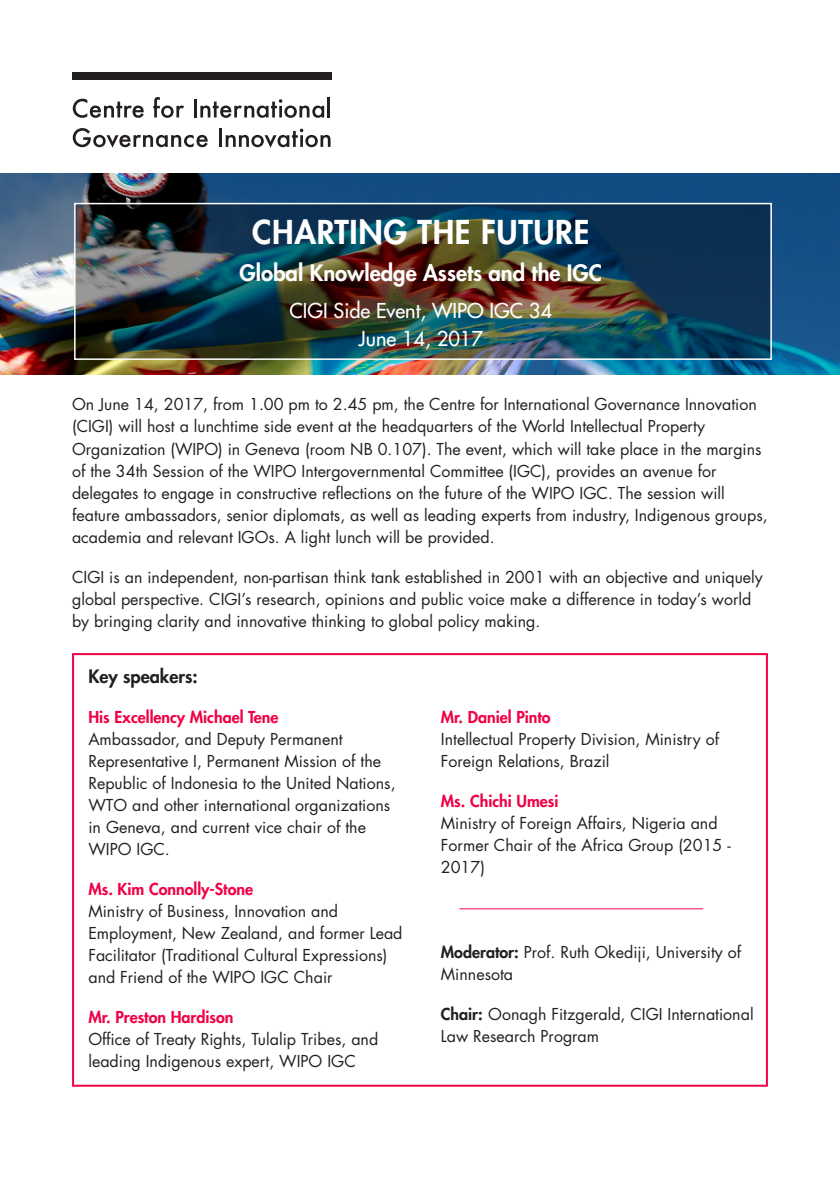
<style>
.page{position:relative;width:840px;height:1191px;background:#fff}
.page>*{position:absolute;margin:0;border:0;box-sizing:border-box;transform-origin:0 0}
.Main_heading{font:800 32px "Futura Std";letter-spacing:.02em;color:#fff}
.Text{font:800 22px "Futura Std";color:#fff}
.Text-2{font:500 20px "Futura Std";color:#fff}
.Heading_2{font:800 18px "Futura Std";color:#231f20}
.Text-3{font:16px/22px "Futura Std";color:#231f20}
.s1{font-weight:800;color:#f00044}
.s2{font-weight:800}
</style>
<div class="page">
<img style="left:0;top:173px;width:839px;height:202px">
<img style="left:77px;top:206px;width:691px;height:151px">
<div style="left:74px;top:203px;width:697px;height:157px;border:2px solid #fff"></div>
<div style="left:72px;top:653px;width:695px;height:433px;border:2px solid #f00044"></div>
<svg style="left:73px;top:99px;width:71px;height:19px"></svg>
<svg style="left:153px;top:97px;width:31px;height:21px"></svg>
<hr style="left:193px;top:99px;width:3px;height:18px;background:#231f20">
<svg style="left:200px;top:99px;width:124px;height:19px"></svg>
<hr style="left:327px;top:97px;width:3px;height:20px;background:#231f20">
<svg style="left:73px;top:128px;width:135px;height:20px"></svg>
<hr style="left:219px;top:128px;width:3px;height:19px;background:#231f20">
<svg style="left:225px;top:129px;width:105px;height:19px"></svg>
<div style="left:72px;top:72px;width:259px;height:7px;background:#231f20"></div>
<hr style="left:459px;top:908px;width:243px;height:1px;background:#f00044">
<p class="Main_heading" style="left:252px;top:212px;width:338px">CHARTING THE FUTURE</p>
<p class="Text" style="left:239px;top:259px;width:364px">Global Knowledge Assets and the IGC</p>
<p class="Text-2" style="left:289px;top:298px;width:264px">CIGI Side Event, WIPO IGC 34</p>
<p class="Text-2" style="left:358px;top:326px;width:126px">June 14, 2017</p>
<p class="Text-3" style="left:72px;top:394px;width:696px">On June 14, 2017, from 1.00 pm to 2.45 pm, the Centre for International Governance Innovation (CIGI) will host a lunchtime side event at the headquarters of the World Intellectual Property Organization (WIPO) in Geneva (room NB 0.107). The event, which will take place in the margins of the 34th Session of the WIPO Intergovernmental Committee (IGC), provides an avenue for delegates to engage in constructive reflections on the future of the WIPO IGC. The session will feature ambassadors, senior diplomats, as well as leading experts from industry, Indigenous groups, academia and relevant IGOs. A light lunch will be provided.</p>
<p class="Text-3" style="left:72px;top:566px;width:692px">CIGI is an independent, non-partisan think tank established in 2001 with an objective and uniquely global perspective. CIGI’s research, opinions and public voice make a difference in today’s world by bringing clarity and innovative thinking to global policy making.</p>
<p class="Heading_2" style="left:88px;top:664px;width:111px">Key speakers:</p>
<p class="Text-3" style="left:88px;top:706px;width:308px"><span class="s1">His Excellency Michael Tene<br></span>Ambassador, and Deputy Permanent Representative I, Permanent Mission of the Republic of Indonesia to the United Nations, WTO and other international organizations in Geneva, and current vice chair of the WIPO IGC.</p>
<p class="Text-3" style="left:88px;top:878px;width:315px"><span class="s1">Ms. Kim Connolly-Stone<br></span>Ministry of Business, Innovation and Employment, New Zealand, and former Lead Facilitator (Traditional Cultural Expressions) and Friend of the WIPO IGC Chair</p>
<p class="Text-3" style="left:88px;top:1006px;width:291px"><span class="s1">Mr. Preston Hardison<br></span>Office of Treaty Rights, Tulalip Tribes, and leading Indigenous expert, WIPO IGC</p>
<p class="Text-3" style="left:440px;top:706px;width:279px"><span class="s1">Mr. Daniel Pinto<br></span>Intellectual Property Division, Ministry of<br>Foreign Relations, Brazil</p>
<p class="Text-3" style="left:440px;top:790px;width:291px"><span class="s1">Ms. Chichi Umesi<br></span>Ministry of Foreign Affairs, Nigeria and<br>Former Chair of the Africa Group (2015 -<br>2017)</p>
<p class="Text-3" style="left:440px;top:941px;width:302px"><span class="s2">Moderator:</span> Prof. Ruth Okediji, University of<br>Minnesota</p>
<p class="Text-3" style="left:440px;top:1003px;width:314px"><span class="s2">Chair:</span> Oonagh Fitzgerald, CIGI International<br>Law Research Program</p>
</div>
